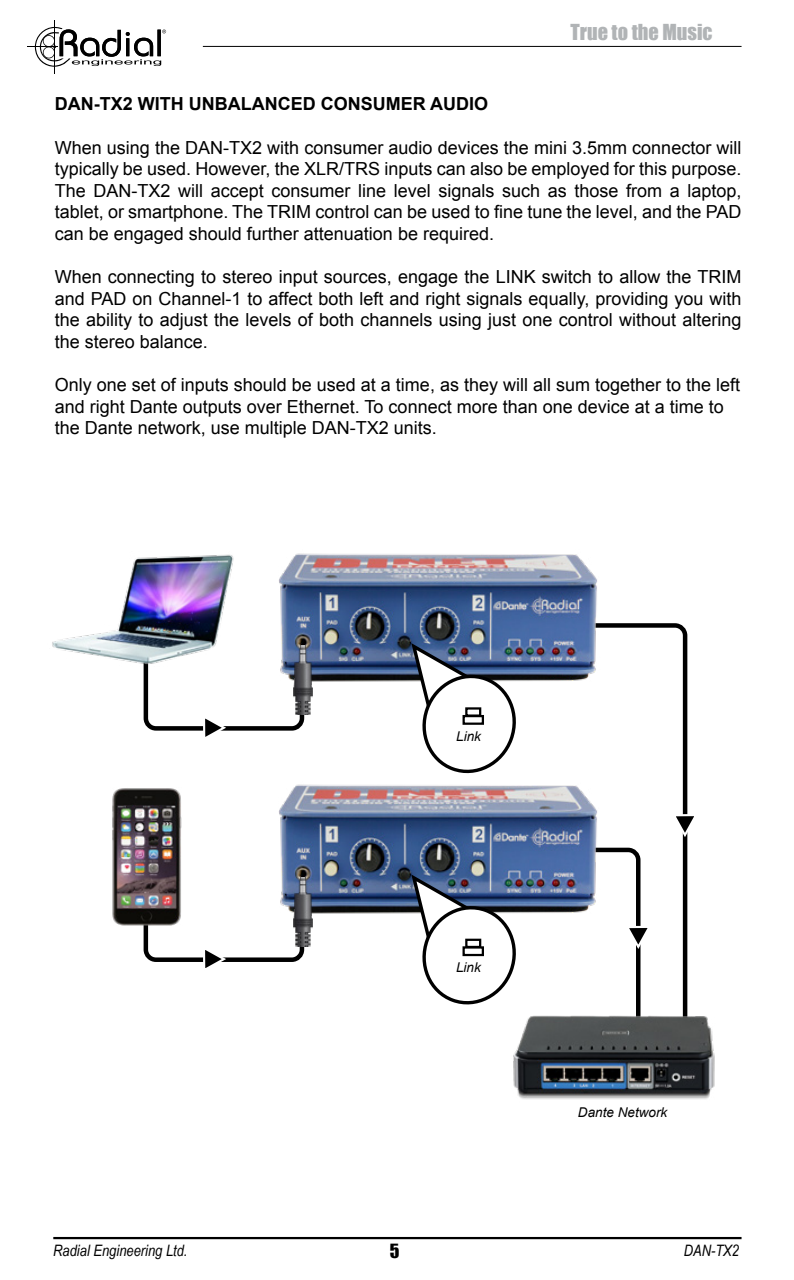
<style>
.page{position:relative;width:794px;height:1280px;background:#fff}
.page>*{position:absolute;margin:0;border:0;box-sizing:border-box;transform-origin:0 0}
.t1{font:20.25px "Impact";color:#b1b4b6}
.t2{font:18px/21.6px "Arial";color:#000;text-align:justify}
.t3{font:700 18px "Arial";color:#000}
.t4{font:18px "Impact";color:#000}
.t5{font:italic 15.75px "Arial Narrow";color:#000}
.t6{font:italic 13.5px "Arial";color:#000}
</style>
<div class="page">
<hr style="left:203px;top:46px;width:538px;height:1px;background:#000">
<hr style="left:53px;top:1237px;width:688px;height:2px;background:#000">
<hr style="left:27px;top:46px;width:31px;height:1px;background:#000">
<hr style="left:54px;top:20px;width:1px;height:53px;background:#000">
<svg style="left:35px;top:27px;width:131px;height:40px"></svg>
<svg style="left:613px;top:623px;width:75px;height:384px"></svg>
<img style="left:112px;top:788px;width:70px;height:137px">
<img style="left:279px;top:784px;width:318px;height:130px">
<img style="left:306px;top:877px;width:6px;height:69px">
<img style="left:513px;top:1007px;width:202px;height:93px">
<svg style="left:141px;top:869px;width:165px;height:99px"></svg>
<svg style="left:671px;top:812px;width:23px;height:27px"></svg>
<svg style="left:544px;top:845px;width:109px;height:191px"></svg>
<svg style="left:409px;top:873px;width:111px;height:140px"></svg>
<div style="left:462px;top:946px;width:22px;height:10px;border:2px solid #000"></div>
<div style="left:465px;top:939px;width:16px;height:9px;border:2px solid #000"></div>
<img style="left:52px;top:554px;width:182px;height:110px">
<img style="left:279px;top:553px;width:334px;height:129px">
<img style="left:306px;top:646px;width:6px;height:69px">
<svg style="left:141px;top:638px;width:165px;height:99px"></svg>
<svg style="left:409px;top:642px;width:111px;height:132px"></svg>
<div style="left:462px;top:715px;width:22px;height:10px;border:2px solid #000"></div>
<div style="left:465px;top:707px;width:16px;height:10px;border:2px solid #000"></div>
<p class="t1" style="left:570px;top:17px;width:144px">True to the Music</p>
<p class="t3" style="left:55px;top:92px;width:435px">DAN-TX2 WITH UNBALANCED CONSUMER AUDIO</p>
<p class="t2" style="left:55px;top:137px;width:688px">When using the DAN-TX2 with consumer audio devices the mini 3.5mm connector will typically be used. However, the XLR/TRS inputs can also be employed for this purpose.<br>The DAN-TX2 will accept consumer line level signals such as those from a laptop, tablet, or smartphone. The TRIM control can be used to fine tune the level, and the PAD can be engaged should further attenuation be required.</p>
<p class="t2" style="left:55px;top:266px;width:688px">When connecting to stereo input sources, engage the LINK switch to allow the TRIM and PAD on Channel-1 to affect both left and right signals equally, providing you with the ability to adjust the levels of both channels using just one control without altering the stereo balance.</p>
<p class="t2" style="left:55px;top:374px;width:687px;text-align:left">Only one set of inputs should be used at a time, as they will all sum together to the left and right Dante outputs over Ethernet. To connect more than one device at a time to the Dante network, use multiple DAN-TX2 units.</p>
<p class="t6" style="left:456px;top:727px;width:26px">Link</p>
<p class="t6" style="left:456px;top:958px;width:26px">Link</p>
<p class="t6" style="left:578px;top:1103px;width:91px">Dante Network</p>
<p class="t5" style="left:53px;top:1239px;width:136px">Radial Engineering Ltd.</p>
<p class="t4" style="left:390px;top:1237px;width:11px">5</p>
<p class="t5" style="left:684px;top:1239px;width:57px">DAN-TX2</p>
</div>
